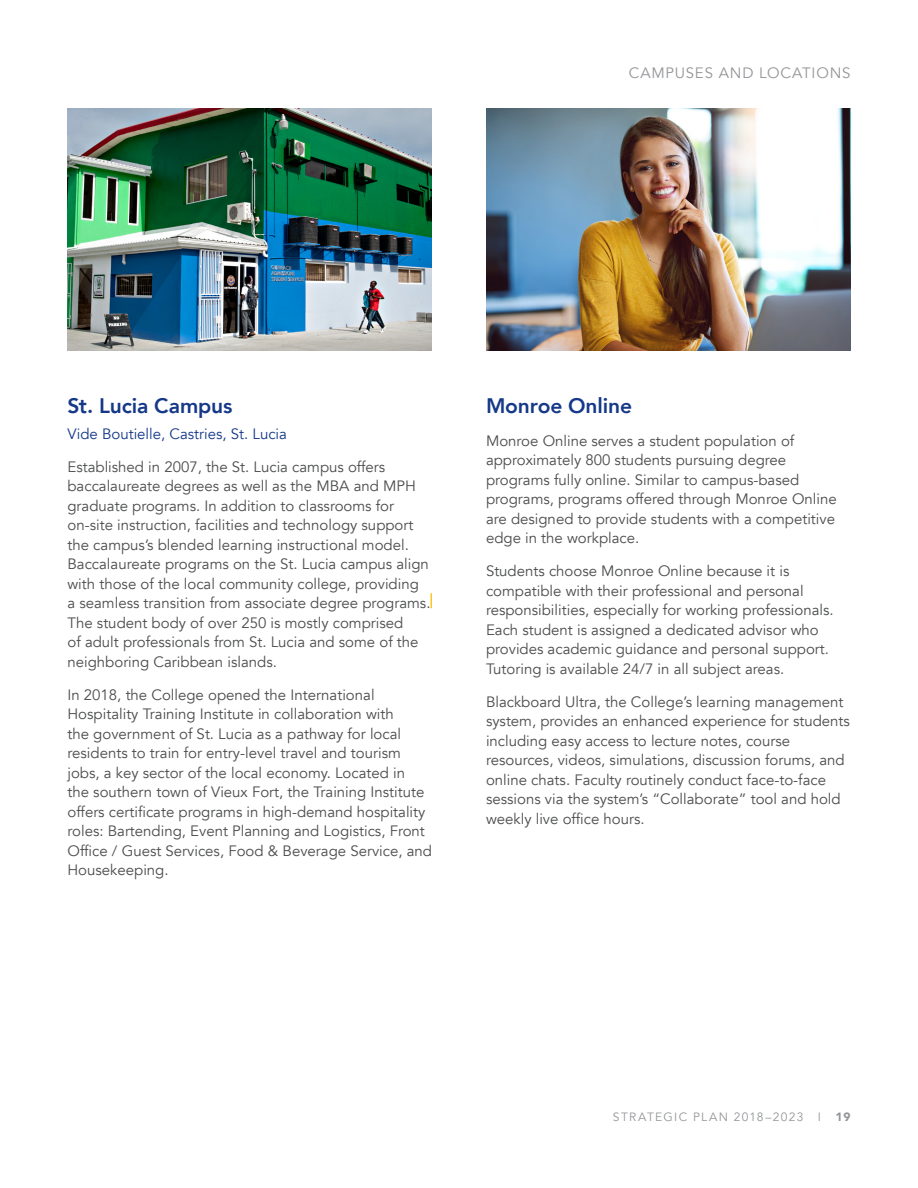
<style>
.page{position:relative;width:918px;height:1188px;background:#fff}
.page>*{position:absolute;margin:0;border:0;box-sizing:border-box;transform-origin:0 0}
.t1{font:800 21px "Avenir";letter-spacing:-.005em;color:#153889}
.Body_10_14_14{font:15px/19.5px "Avenir";color:#4b4c4d}
.H2_subhead{font:15px "Avenir";color:#153889}
.t2{font:15px "Avenir";color:#939598}
.t3{font:12px "Avenir";letter-spacing:.11em;color:#939598}
.s1{font-weight:900}
</style>
<div class="page">
<svg style="left:431px;top:593px;width:1px;height:15px"></svg>
<img style="left:68px;top:108px;width:364px;height:243px">
<img style="left:486px;top:108px;width:364px;height:243px">
<p class="t2" style="left:629px;top:64px;width:24px">Camp</p>
<p class="t2" style="left:675px;top:64px;width:21px">uses</p>
<p class="t2" style="left:719px;top:64px;width:60px">an d Locations</p>
<h2 class="t1" style="left:68px;top:389px;width:167px">St. Lucia Campus</h2>
<p class="H2_subhead" style="left:68px;top:425px;width:221px">Vide Boutielle, Castries, St. Lucia</p>
<p class="Body_10_14_14" style="left:68px;top:457px;width:365px">Established in 2007, the St. Lucia campus offers baccalaureate degrees as well as the MBA and MPH graduate programs. In addition to classrooms for on-site instruction, facilities and technology support the campus’s blended learning instructional model.<br>Baccalaureate programs on the St. Lucia campus align with those of the local community college, providing<br>a seamless transition from associate degree programs.<br>The student body of over 250 is mostly comprised<br>of adult professionals from St. Lucia and some of the neighboring Caribbean islands.</p>
<p class="Body_10_14_14" style="left:68px;top:685px;width:366px">In 2018, the College opened the International Hospitality Training Institute in collaboration with<br>the government of St. Lucia as a pathway for local residents to train for entry-level travel and tourism jobs, a key sector of the local economy. Located in<br>the southern town of Vieux Fort, the Training Institute offers certificate programs in high-demand hospitality roles: Bartending, Event Planning and Logistics, Front Office / Guest Services, Food &amp; Beverage Service, and Housekeeping.</p>
<h2 class="t1" style="left:486px;top:389px;width:148px">Monroe Online</h2>
<p class="Body_10_14_14" style="left:486px;top:431px;width:352px">Monroe Online serves a student population of approximately 800 students pursuing degree programs fully online. Similar to campus-based programs, programs offered through Monroe Online are designed to provide students with a competitive edge in the workplace.</p>
<p class="Body_10_14_14" style="left:486px;top:561px;width:349px">Students choose Monroe Online because it is compatible with their professional and personal responsibilities, especially for working professionals.<br>Each student is assigned a dedicated advisor who provides academic guidance and personal support.<br>Tutoring is available 24/7 in all subject areas.</p>
<p class="Body_10_14_14" style="left:486px;top:692px;width:365px">Blackboard U ltra, the College’s learning management system, provides an enhanced experience for students including easy access to lecture notes, course resources, videos, simulations, discussion forums, and online chats. Faculty routinely conduct face-to-face sessions via the system’s “Collaborate” tool and hold weekly live office hours.</p>
<p class="t3" style="left:613px;top:1109px;width:239px">STRATEGIC PLAN 2018–2023 I <span class="s1">19</span></p>
</div>
